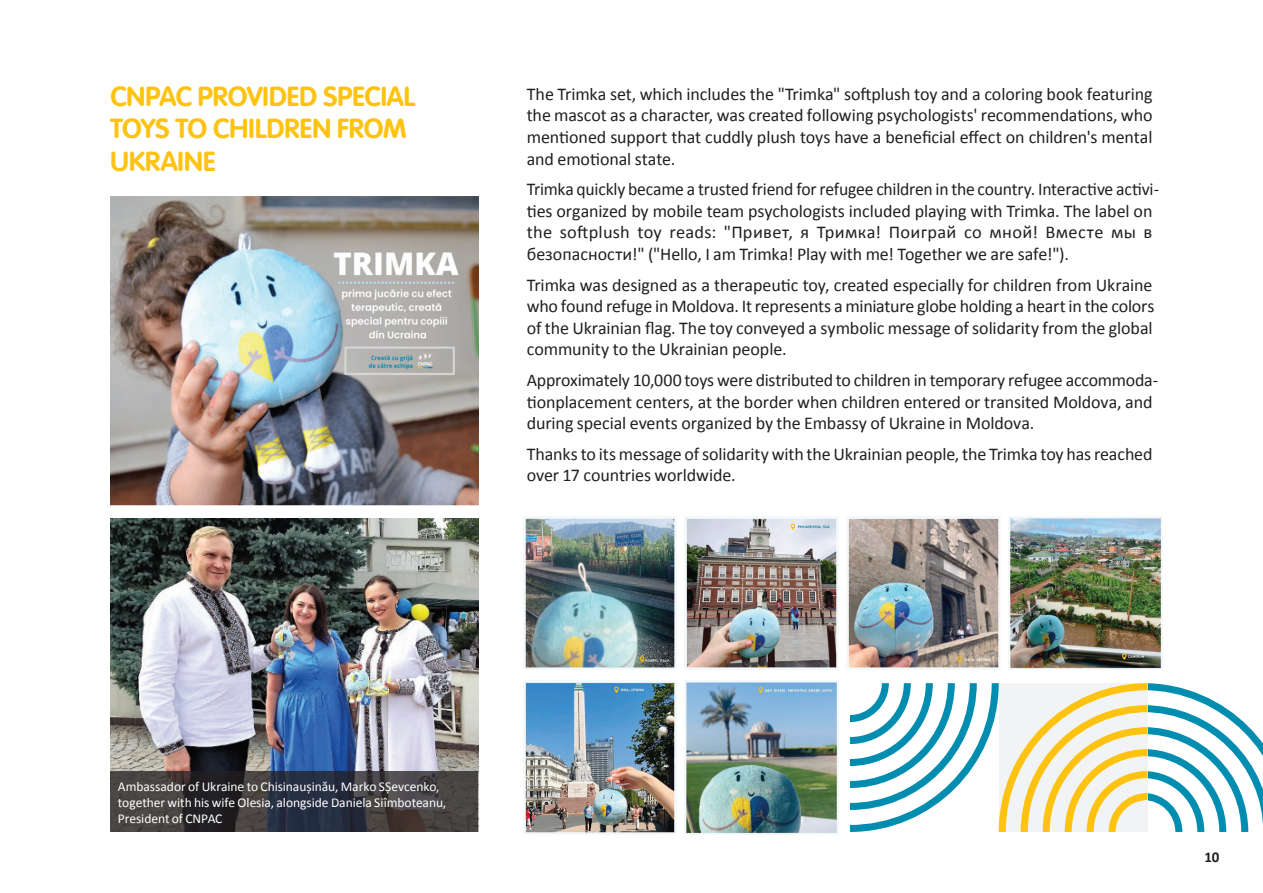
<style>
.page{position:relative;width:1263px;height:893px;background:#fff}
.page>*{position:absolute;margin:0;border:0;box-sizing:border-box;transform-origin:0 0}
.t1{font:700 27px/32.4px "VAG Rounded Next";color:#fec210}
.t2{font:18px/21.6px "Calibri";letter-spacing:-.01em;color:#231f20}
.t3{font:700 15px "Calibri";color:#231f20}
.t4{font:13.5px/16.2px "Calibri";letter-spacing:-.005em;color:#fff}
</style>
<div class="page">
<img style="left:110px;top:196px;width:368px;height:309px">
<img style="left:685px;top:681px;width:153px;height:153px">
<img style="left:523px;top:681px;width:153px;height:153px">
<img style="left:523px;top:516px;width:153px;height:154px">
<img style="left:1009px;top:516px;width:153px;height:154px">
<img style="left:847px;top:516px;width:153px;height:154px">
<img style="left:685px;top:516px;width:153px;height:154px">
<img style="left:110px;top:519px;width:368px;height:252px">
<svg style="left:850px;top:683px;width:413px;height:149px"></svg>
<svg style="left:110px;top:771px;width:368px;height:60px;background:#39383c"></svg>
<h1 class="t1" style="left:110px;top:80px;width:306px">CNPAC PROVIDED SPECIAL<br>TOYS TO CHILDREN FROM<br>UKRAINE</h1>
<p class="t2" style="left:527px;top:82px;width:627px;text-align:justify">The Trimka set, which includes the "Trimka" softplush toy and a coloring book featuring the mascot as a character, was created following psychologists' recommendations, who mentioned support that cuddly plush toys have a beneficial effect on children's mental and emotional state.</p>
<p class="t2" style="left:527px;top:177px;width:634px">Trimka quickly became a trusted friend for refugee children in the country. Interactive activi&shy;ties organized by mobile team psychologists included playing with Trimka. The label on the softplush toy reads: "Привет, я Тримка! Поиграй со мной! Вместе мы в безопасности!" ("Hello, I am Trimka! Play with me! Together we are safe!").</p>
<p class="t2" style="left:527px;top:273px;width:629px;text-align:justify">Trimka was designed as a therapeutic toy, created especially for children from Ukraine who found refuge in Moldova. It represents a miniature globe holding a heart in the colors of the Ukrainian flag. The toy conveyed a symbolic message of solidarity from the global community to the Ukrainian people.</p>
<p class="t2" style="left:527px;top:368px;width:633px">Approximately 10,000 toys were distributed to children in temporary refugee accommoda&shy;tionplacement centers, at the border when children entered or transited Moldova, and during special events organized by the Embassy of Ukraine in Moldova.</p>
<p class="t2" style="left:527px;top:442px;width:627px">Thanks to its message of solidarity with the Ukrainian people, the Trimka toy has reached over 17 countries worldwide.</p>
<p class="t4" style="left:118px;top:778px;width:330px">Ambassador of Ukraine to Chisinaușinău, Marko SȘevcenko, together with his wife Olesia, alongside Daniela Siîmboteanu,<br>President of CNPAC</p>
<p class="t3" style="left:1204px;top:846px;width:17px">10</p>
</div>
